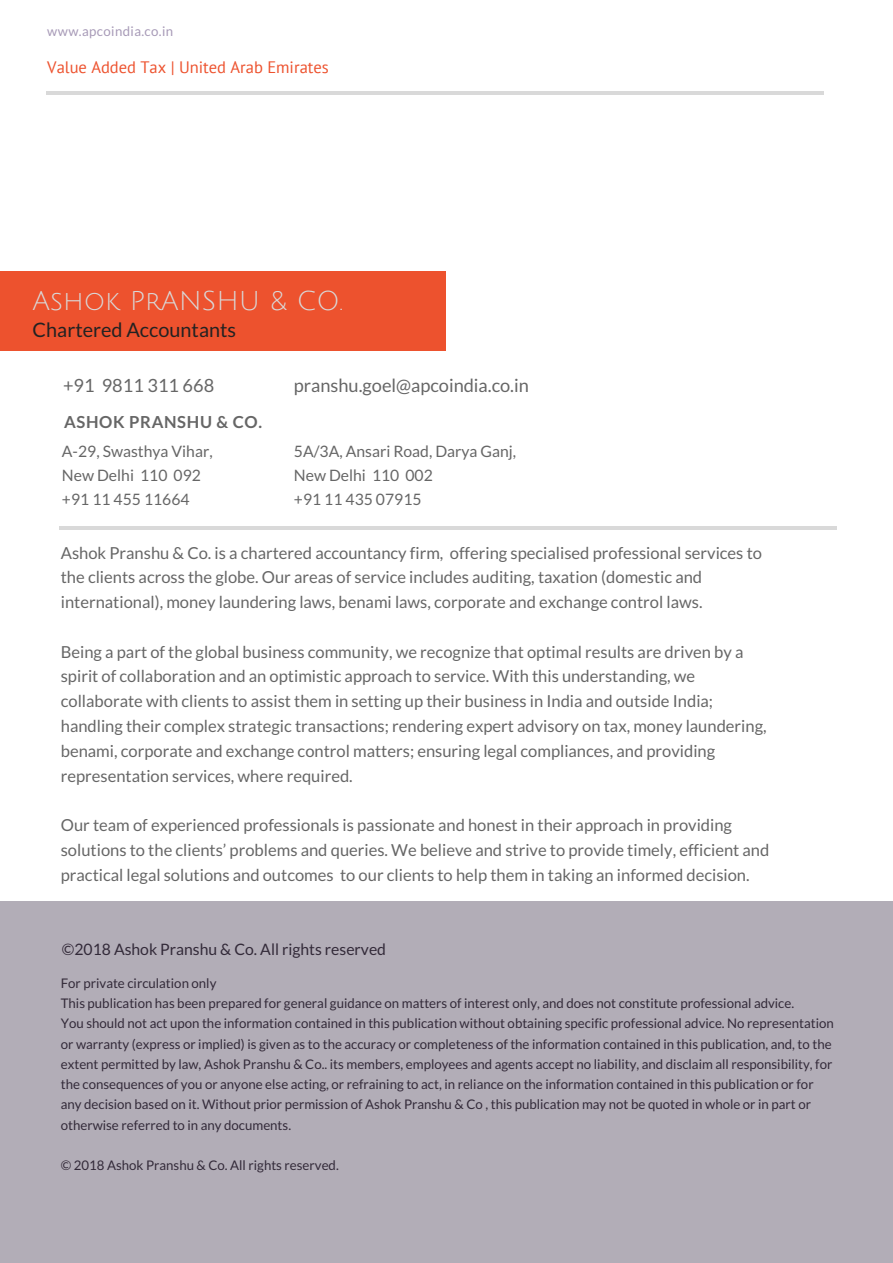
<style>
.page{position:relative;width:893px;height:1263px;background:#fff}
.page>*{position:absolute;margin:0;border:0;box-sizing:border-box;transform-origin:0 0}
.t1{font:26.55px "Julius Sans One";color:#d9d9d9}
.t2{font:19.8px "Lato";color:#222}
.t3{font:18.15px "Lato";color:#666}
.t4{font:16.5px/24.8px "Lato";color:#666}
.t5{font:16.5px "PT Sans";color:#ed522e}
.t6{font:700 16.5px "Lato";letter-spacing:.04em;color:#666}
.t7{font:15.75px/23.7px "Lato";color:#666}
.t8{font:15.75px "Lato";color:#332a39}
.t9{font:13.2px/20.2px "Lato";color:#332a39}
.t10{font:13.2px "Lato";letter-spacing:.03em;color:#a79ab7}
</style>
<div class="page">
<div style="left:0;top:901px;width:893px;height:362px;background:#b2adb7"></div>
<hr style="left:59px;top:526px;width:778px;height:3px;background:#d9d9d9">
<div style="left:0;top:271px;width:446px;height:80px;background:#ed522e"></div>
<hr style="left:46px;top:91px;width:777px;height:4px;background:#d9d9d9">
<p class="t10" style="left:47px;top:23px;width:128px">www.apcoindia.co.in</p>
<p class="t5" style="left:47px;top:56px;width:283px">Value Added Tax | United Arab Emirates</p>
<h1 class="t1" style="left:33px;top:287px;width:312px">Ashok PrANSHU &amp; CO.</h1>
<p class="t2" style="left:33px;top:317px;width:205px">Chartered Accountants</p>
<p class="t3" style="left:63px;top:374px;width:153px">+91 9811 311 668</p>
<p class="t6" style="left:64px;top:412px;width:200px">ASHOK PRANSHU &amp; CO.</p>
<p class="t3" style="left:294px;top:374px;width:237px">pranshu.goel@apcoindia.co.in</p>
<p class="t7" style="left:62px;top:439px;width:152px">A-29, Swasthya Vihar,<br>New Delhi 110 092 +91 11 455 11664</p>
<p class="t7" style="left:294px;top:439px;width:224px">5A/3A, Ansari Road, Darya Ganj,<br>New Delhi 110 002<br>+91 11 435 07915</p>
<p class="t4" style="left:61px;top:540px;width:703px">Ashok Pranshu &amp; Co. is a chartered accountancy firm, offering specialised professional services to the clients across the globe. Our areas of service includes auditing, taxation (domestic and international), money laundering laws, benami laws, corporate and exchange control laws.</p>
<p class="t4" style="left:61px;top:639px;width:707px">Being a part of the global business community, we recognize that optimal results are driven by a spirit of collaboration and an optimistic approach to service. With this understanding, we collaborate with clients to assist them in setting up their business in India and outside India; handling their complex strategic transactions; rendering expert advisory on tax, money laundering, benami, corporate and exchange control matters; ensuring legal compliances, and providing representation services, where required.</p>
<p class="t4" style="left:61px;top:812px;width:710px">Our team of experienced professionals is passionate and honest in their approach in providing solutions to the clients’ problems and queries. We believe and strive to provide timely, efficient and practical legal solutions and outcomes to our clients to help them in taking an informed decision.</p>
<p class="t8" style="left:62px;top:939px;width:326px">©2018 Ashok Pranshu &amp; Co. All rights reserved</p>
<p class="t9" style="left:61px;top:972px;width:774px">For private circulation only<br>This publication has been prepared for general guidance on matters of interest only, and does not constitute professional advice.<br>You should not act upon the information contained in this publication without obtaining specific professional advice. No representation or warranty (express or implied) is given as to the accuracy or completeness of the information contained in this publication, and, to the extent permitted by law, Ashok Pranshu &amp; Co.. its members, employees and agents accept no liability, and disclaim all responsibility, for the consequences of you or anyone else acting, or refraining to act, in reliance on the information contained in this publication or for any decision based on it. Without prior permission of Ashok Pranshu &amp; Co , this publication may not be quoted in whole or in part or otherwise referred to in any documents.</p>
<p class="t9" style="left:61px;top:1155px;width:279px">© 2018 Ashok Pranshu &amp; Co. All rights reserved.</p>
</div>
